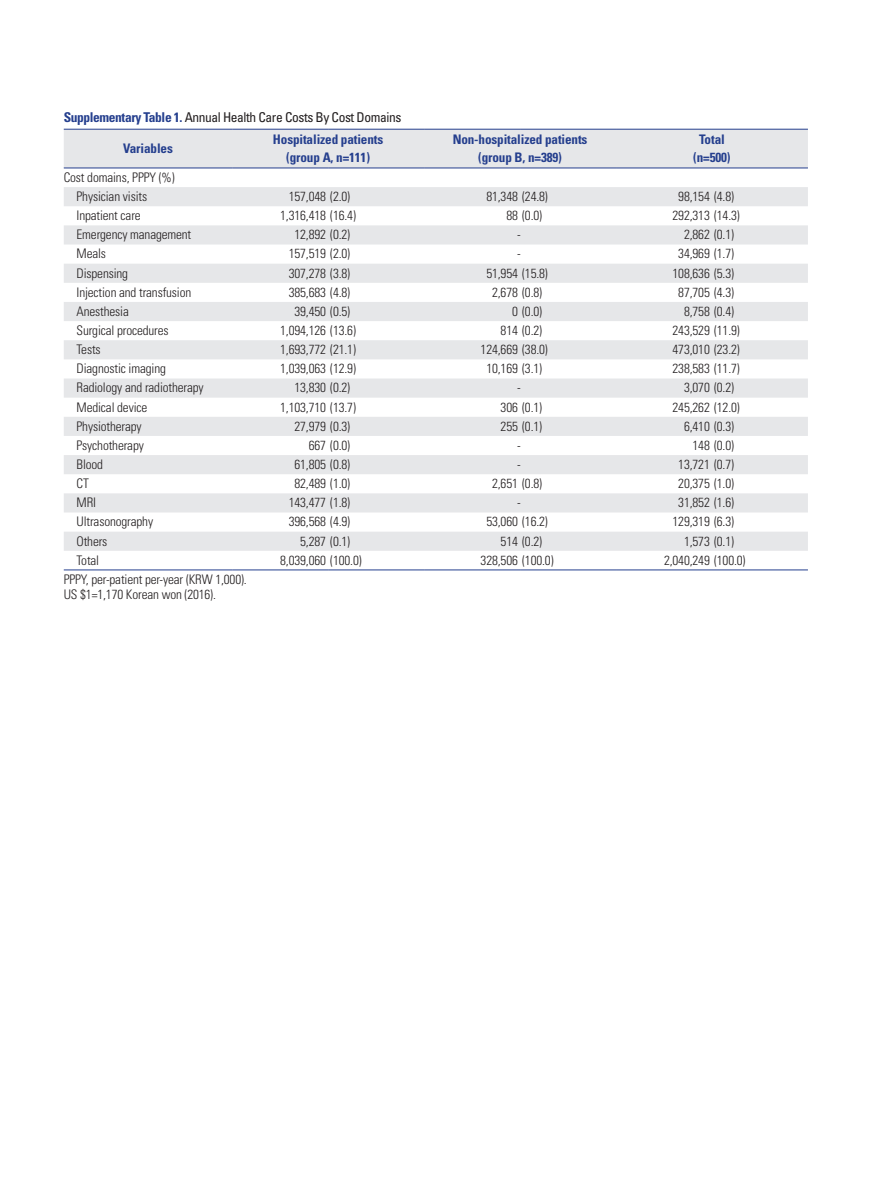
<style>
.page{position:relative;width:893px;height:1191px;background:#fff}
.page>*{position:absolute;margin:0;border:0;box-sizing:border-box;transform-origin:0 0}
.표제목{font:condensed 13.5px "Univers LT Std";letter-spacing:-.03em;color:#231f20}
.표본문{font:300 condensed 13.2px "Univers LT Std";letter-spacing:-.01em;color:#231f20}
.표본문-2{font:700 condensed 13.2px "Univers LT Std";letter-spacing:-.01em;color:#253f8e}
.표설명{font:300 condensed 13.2px "Univers LT Std";letter-spacing:-.01em;color:#231f20}
.s1{font-weight:700;color:#253f8e}
</style>
<div class="page">
<svg style="left:64px;top:130px;width:744px;height:421px;fill:#e6e7e9"></svg>
<hr style="left:64px;top:569px;width:168px;height:1px;background:#253f8e">
<hr style="left:232px;top:569px;width:96px;height:1px;background:#253f8e">
<hr style="left:328px;top:569px;width:96px;height:1px;background:#253f8e">
<hr style="left:424px;top:569px;width:96px;height:1px;background:#253f8e">
<hr style="left:520px;top:569px;width:96px;height:1px;background:#253f8e">
<hr style="left:616px;top:569px;width:96px;height:1px;background:#253f8e">
<hr style="left:712px;top:569px;width:96px;height:1px;background:#253f8e">
<hr style="left:64px;top:129px;width:168px;height:1px;background:#253f8e">
<hr style="left:232px;top:129px;width:96px;height:1px;background:#253f8e">
<hr style="left:328px;top:129px;width:96px;height:1px;background:#253f8e">
<hr style="left:424px;top:129px;width:96px;height:1px;background:#253f8e">
<hr style="left:520px;top:129px;width:96px;height:1px;background:#253f8e">
<hr style="left:616px;top:129px;width:96px;height:1px;background:#253f8e">
<hr style="left:712px;top:129px;width:96px;height:1px;background:#253f8e">
<hr style="left:64px;top:168px;width:168px;height:1px;background:#253f8e">
<hr style="left:232px;top:168px;width:96px;height:1px;background:#253f8e">
<hr style="left:328px;top:168px;width:96px;height:1px;background:#253f8e">
<hr style="left:424px;top:168px;width:96px;height:1px;background:#253f8e">
<hr style="left:520px;top:168px;width:96px;height:1px;background:#253f8e">
<hr style="left:616px;top:168px;width:96px;height:1px;background:#253f8e">
<hr style="left:712px;top:168px;width:96px;height:1px;background:#253f8e">
<p class="표제목" style="left:64px;top:108px;width:339px"><span class="s1">Supplementary Table 1.</span> Annual Health Care Costs By Cost Domains</p>
<p class="표본문-2" style="left:123px;top:140px;width:51px">Variables</p>
<p class="표본문-2" style="left:273px;top:131px;width:112px">Hospitalized patients</p>
<p class="표본문-2" style="left:286px;top:149px;width:85px">(group A, n=111)</p>
<p class="표본문-2" style="left:453px;top:131px;width:136px">Non-hospitalized patients</p>
<p class="표본문-2" style="left:478px;top:149px;width:85px">(group B, n=389)</p>
<p class="표본문-2" style="left:699px;top:131px;width:27px">Total</p>
<p class="표본문-2" style="left:693px;top:149px;width:39px">(n=500)</p>
<p class="표본문" style="left:64px;top:169px;width:112px">Cost domains, PPPY (%)</p>
<p class="표본문" style="left:77px;top:188px;width:72px">Physician visits</p>
<p class="표본문" style="left:289px;top:188px;width:63px">157,048 (2.0)</p>
<p class="표본문" style="left:486px;top:188px;width:63px">81,348 (24.8)</p>
<p class="표본문" style="left:678px;top:188px;width:57px">98,154 (4.8)</p>
<p class="표본문" style="left:77px;top:208px;width:66px">Inpatient care</p>
<p class="표본문" style="left:280px;top:208px;width:77px">1,316,418 (16.4)</p>
<p class="표본문" style="left:506px;top:208px;width:37px">88 (0.0)</p>
<p class="표본문" style="left:672px;top:208px;width:69px">292,313 (14.3)</p>
<p class="표본문" style="left:77px;top:227px;width:116px">Emergency management</p>
<p class="표본문" style="left:294px;top:227px;width:57px">12,892 (0.2)</p>
<p class="표본문" style="left:517px;top:227px;width:5px">-</p>
<p class="표본문" style="left:684px;top:227px;width:52px">2,862 (0.1)</p>
<p class="표본문" style="left:77px;top:246px;width:31px">Meals</p>
<p class="표본문" style="left:289px;top:246px;width:63px">157,519 (2.0)</p>
<p class="표본문" style="left:517px;top:246px;width:5px">-</p>
<p class="표본문" style="left:678px;top:246px;width:57px">34,969 (1.7)</p>
<p class="표본문" style="left:77px;top:265px;width:53px">Dispensing</p>
<p class="표본문" style="left:289px;top:265px;width:63px">307,278 (3.8)</p>
<p class="표본문" style="left:486px;top:265px;width:63px">51,954 (15.8)</p>
<p class="표본문" style="left:672px;top:265px;width:63px">108,636 (5.3)</p>
<p class="표본문" style="left:77px;top:284px;width:116px">Injection and transfusion</p>
<p class="표본문" style="left:289px;top:284px;width:63px">385,683 (4.8)</p>
<p class="표본문" style="left:492px;top:284px;width:52px">2,678 (0.8)</p>
<p class="표본문" style="left:678px;top:284px;width:57px">87,705 (4.3)</p>
<p class="표본문" style="left:77px;top:303px;width:54px">Anesthesia</p>
<p class="표본문" style="left:294px;top:303px;width:57px">39,450 (0.5)</p>
<p class="표본문" style="left:512px;top:303px;width:32px">0 (0.0)</p>
<p class="표본문" style="left:684px;top:303px;width:52px">8,758 (0.4)</p>
<p class="표본문" style="left:77px;top:322px;width:94px">Surgical procedures</p>
<p class="표본문" style="left:280px;top:322px;width:77px">1,094,126 (13.6)</p>
<p class="표본문" style="left:501px;top:322px;width:43px">814 (0.2)</p>
<p class="표본문" style="left:672px;top:322px;width:69px">243,529 (11.9)</p>
<p class="표본문" style="left:77px;top:341px;width:26px">Tests</p>
<p class="표본문" style="left:280px;top:341px;width:77px">1,693,772 (21.1)</p>
<p class="표본문" style="left:481px;top:341px;width:69px">124,669 (38.0)</p>
<p class="표본문" style="left:672px;top:341px;width:69px">473,010 (23.2)</p>
<p class="표본문" style="left:77px;top:361px;width:91px">Diagnostic imaging</p>
<p class="표본문" style="left:280px;top:361px;width:77px">1,039,063 (12.9)</p>
<p class="표본문" style="left:486px;top:361px;width:57px">10,169 (3.1)</p>
<p class="표본문" style="left:672px;top:361px;width:69px">238,583 (11.7)</p>
<p class="표본문" style="left:77px;top:380px;width:129px">Radiology and radiotherapy</p>
<p class="표본문" style="left:294px;top:380px;width:57px">13,830 (0.2)</p>
<p class="표본문" style="left:517px;top:380px;width:5px">-</p>
<p class="표본문" style="left:684px;top:380px;width:52px">3,070 (0.2)</p>
<p class="표본문" style="left:77px;top:399px;width:72px">Medical device</p>
<p class="표본문" style="left:280px;top:399px;width:77px">1,103,710 (13.7)</p>
<p class="표본문" style="left:501px;top:399px;width:43px">306 (0.1)</p>
<p class="표본문" style="left:672px;top:399px;width:69px">245,262 (12.0)</p>
<p class="표본문" style="left:77px;top:418px;width:67px">Physiotherapy</p>
<p class="표본문" style="left:294px;top:418px;width:57px">27,979 (0.3)</p>
<p class="표본문" style="left:501px;top:418px;width:43px">255 (0.1)</p>
<p class="표본문" style="left:684px;top:418px;width:52px">6,410 (0.3)</p>
<p class="표본문" style="left:77px;top:437px;width:69px">Psychotherapy</p>
<p class="표본문" style="left:309px;top:437px;width:43px">667 (0.0)</p>
<p class="표본문" style="left:517px;top:437px;width:5px">-</p>
<p class="표본문" style="left:692px;top:437px;width:43px">148 (0.0)</p>
<p class="표본문" style="left:77px;top:456px;width:28px">Blood</p>
<p class="표본문" style="left:294px;top:456px;width:57px">61,805 (0.8)</p>
<p class="표본문" style="left:517px;top:456px;width:5px">-</p>
<p class="표본문" style="left:678px;top:456px;width:57px">13,721 (0.7)</p>
<p class="표본문" style="left:77px;top:475px;width:14px">CT</p>
<p class="표본문" style="left:294px;top:475px;width:57px">82,489 (1.0)</p>
<p class="표본문" style="left:492px;top:475px;width:52px">2,651 (0.8)</p>
<p class="표본문" style="left:678px;top:475px;width:57px">20,375 (1.0)</p>
<p class="표본문" style="left:77px;top:495px;width:21px">MRI</p>
<p class="표본문" style="left:289px;top:495px;width:63px">143,477 (1.8)</p>
<p class="표본문" style="left:517px;top:495px;width:5px">-</p>
<p class="표본문" style="left:678px;top:495px;width:57px">31,852 (1.6)</p>
<p class="표본문" style="left:77px;top:514px;width:78px">Ultrasonography</p>
<p class="표본문" style="left:289px;top:514px;width:63px">396,568 (4.9)</p>
<p class="표본문" style="left:486px;top:514px;width:63px">53,060 (16.2)</p>
<p class="표본문" style="left:672px;top:514px;width:63px">129,319 (6.3)</p>
<p class="표본문" style="left:77px;top:533px;width:32px">Others</p>
<p class="표본문" style="left:300px;top:533px;width:52px">5,287 (0.1)</p>
<p class="표본문" style="left:501px;top:533px;width:43px">514 (0.2)</p>
<p class="표본문" style="left:684px;top:533px;width:52px">1,573 (0.1)</p>
<p class="표본문" style="left:77px;top:552px;width:24px">Total</p>
<p class="표본문" style="left:280px;top:552px;width:83px">8,039,060 (100.0)</p>
<p class="표본문" style="left:481px;top:552px;width:74px">328,506 (100.0)</p>
<p class="표본문" style="left:664px;top:552px;width:83px">2,040,249 (100.0)</p>
<p class="표설명" style="left:64px;top:571px;width:185px">PPPY, per-patient per-year (KRW 1,000).</p>
<p class="표설명" style="left:64px;top:586px;width:154px">US $1=1,170 Korean won (2016).</p>
</div>
